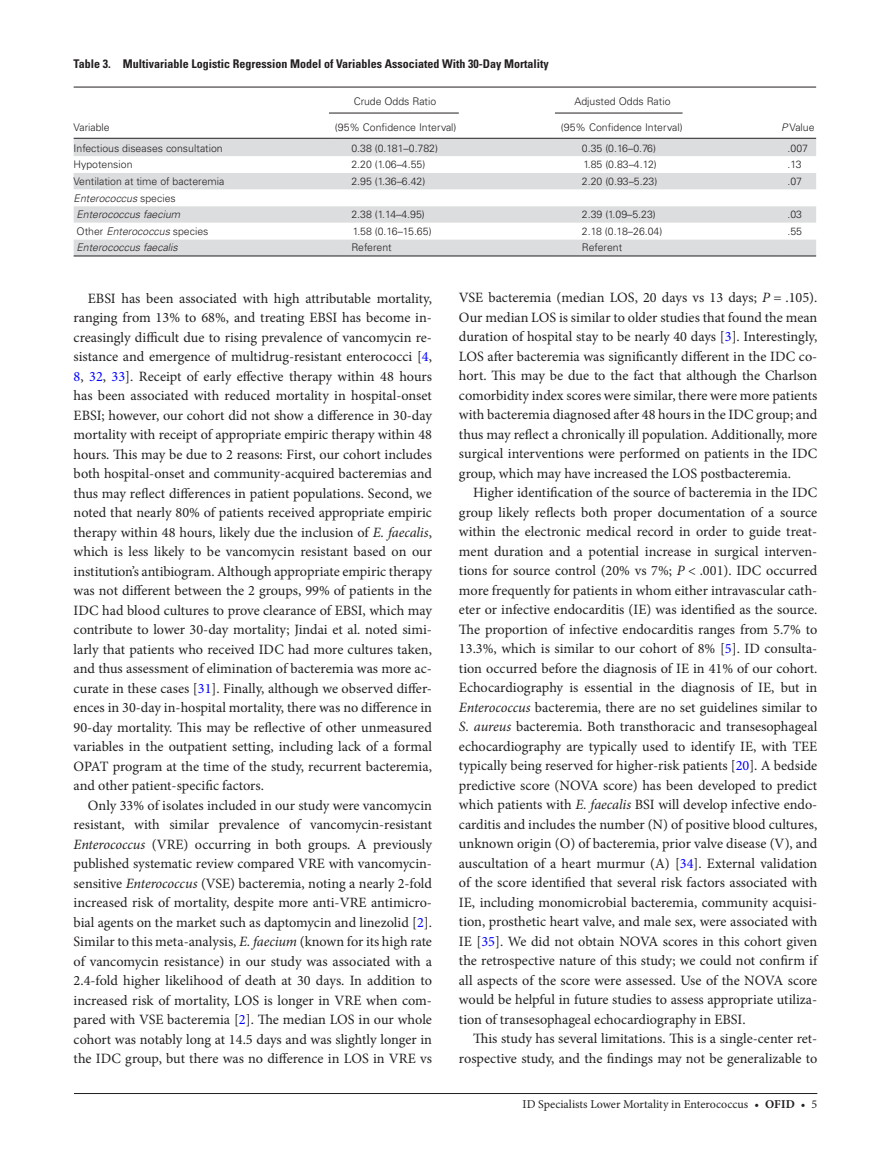
<style>
.page{position:relative;width:891px;height:1174px;background:#fff}
.page>*{position:absolute;margin:0;border:0;box-sizing:border-box;transform-origin:0 0}
.t1{font:14.25px/19.5px "Minion Pro";color:#231f20;text-align:justify}
.t2{font:700 condensed 12px "Univers LT Std";color:#231f20}
.t3{font:12px "Minion Pro";color:#231f20}
.t4{font:300 10.5px "Univers LT Std";color:#231f20}
.t5{font:italic 300 10.5px/16.6px "Univers LT Std";color:#231f20}
.s1{font-style:italic}
.s2{font-style:normal}
.s3{color:#00f}
.s4{font-weight:700}
</style>
<div class="page">
<hr style="left:74px;top:1093px;width:743px;height:1px;background:#231f20">
<svg style="left:74px;top:112px;width:742px;height:26px"></svg>
<div style="left:74px;top:139px;width:742px;height:117px;background:#dcdddf"></div>
<svg style="left:74px;top:156px;width:742px;height:83px"></svg>
<hr style="left:74px;top:87px;width:255px;height:1px;background:#231f20">
<hr style="left:329px;top:87px;width:226px;height:1px;background:#231f20">
<hr style="left:74px;top:138px;width:255px;height:1px;background:#231f20">
<hr style="left:555px;top:87px;width:226px;height:1px;background:#231f20">
<hr style="left:781px;top:87px;width:35px;height:1px;background:#231f20">
<hr style="left:329px;top:138px;width:226px;height:1px;background:#231f20">
<hr style="left:555px;top:138px;width:226px;height:1px;background:#231f20">
<hr style="left:781px;top:138px;width:35px;height:1px;background:#231f20">
<hr style="left:74px;top:256px;width:255px;height:1px;background:#231f20">
<hr style="left:329px;top:256px;width:226px;height:1px;background:#231f20">
<hr style="left:555px;top:256px;width:226px;height:1px;background:#231f20">
<hr style="left:781px;top:256px;width:35px;height:1px;background:#231f20">
<hr style="left:329px;top:113px;width:130px;height:1px;background:#231f20">
<hr style="left:555px;top:113px;width:128px;height:1px;background:#231f20">
<p class="t2" style="left:74px;top:56px;width:477px">Table 3. Multivariable Logistic Regression Model of Variables Associated With 30-Day Mortality</p>
<p class="t4" style="left:74px;top:121px;width:38px">Variable</p>
<p class="t4" style="left:354px;top:95px;width:84px">Crude Odds Ratio</p>
<p class="t4" style="left:575px;top:95px;width:97px">Adjusted Odds Ratio</p>
<p class="t4" style="left:335px;top:121px;width:123px">(95% Confidence Interval)</p>
<p class="t4" style="left:561px;top:121px;width:123px">(95% Confidence Interval)</p>
<p class="t4" style="left:781px;top:121px;width:35px"><span class="s1">P</span> Value</p>
<p class="t4" style="left:74px;top:142px;width:151px">Infectious diseases consultation</p>
<p class="t4" style="left:351px;top:142px;width:88px">0.38 (0.181–0.782)</p>
<p class="t4" style="left:582px;top:142px;width:75px">0.35 (0.16–0.76)</p>
<p class="t4" style="left:788px;top:142px;width:22px">.007</p>
<p class="t4" style="left:74px;top:158px;width:60px">Hypotension</p>
<p class="t4" style="left:351px;top:158px;width:75px">2.20 (1.06–4.55)</p>
<p class="t4" style="left:583px;top:158px;width:75px">1.85 (0.83–4.12)</p>
<p class="t4" style="left:788px;top:158px;width:16px">.13</p>
<p class="t4" style="left:74px;top:175px;width:152px">Ventilation at time of bacteremia</p>
<p class="t4" style="left:351px;top:175px;width:75px">2.95 (1.36–6.42)</p>
<p class="t4" style="left:582px;top:175px;width:77px">2.20 (0.93–5.23)</p>
<p class="t4" style="left:788px;top:175px;width:16px">.07</p>
<p class="t5" style="left:74px;top:190px;width:108px">Enterococcus <span class="s2">species<br></span>Enterococcus faecium</p>
<p class="t4" style="left:351px;top:208px;width:75px">2.38 (1.14–4.95)</p>
<p class="t4" style="left:582px;top:208px;width:75px">2.39 (1.09–5.23)</p>
<p class="t4" style="left:788px;top:208px;width:16px">.03</p>
<p class="t4" style="left:77px;top:225px;width:133px">Other <span class="s1">Enterococcus</span> species</p>
<p class="t4" style="left:353px;top:225px;width:80px">1.58 (0.16–15.65)</p>
<p class="t4" style="left:582px;top:225px;width:82px">2.18 (0.18–26.04)</p>
<p class="t4" style="left:788px;top:225px;width:16px">.55</p>
<p class="t5" style="left:77px;top:240px;width:103px">Enterococcus faecalis</p>
<p class="t4" style="left:351px;top:241px;width:42px">Referent</p>
<p class="t4" style="left:582px;top:241px;width:42px">Referent</p>
<p class="t1" style="left:74px;top:288px;width:360px;text-indent:14px">EBSI has been associated with high attributable mortality, ranging from 13% to 68%, and treating EBSI has become in&shy;creasingly difficult due to rising prevalence of vancomycin re&shy;sistance and emergence of multidrug-resistant enterococci [<span class="s3">4</span>, <span class="s3">8</span>, <span class="s3">32</span>, <span class="s3">33</span>]. Receipt of early effective therapy within 48 hours has been associated with reduced mortality in hospital-onset EBSI; however, our cohort did not show a difference in 30-day mortality with receipt of appropriate empiric therapy within 48 hours. This may be due to 2 reasons: First, our cohort includes both hospital-onset and community-acquired bacteremias and thus may reflect differences in patient populations. Second, we noted that nearly 80% of patients received appropriate empiric therapy within 48 hours, likely due the inclusion of <span class="s1">E. faecalis</span>, which is less likely to be vancomycin resistant based on our institution’s antibiogram. Although appropriate empiric therapy was not different between the 2 groups, 99% of patients in the IDC had blood cultures to prove clearance of EBSI, which may contribute to lower 30-day mortality; Jindai et al. noted simi&shy;larly that patients who received IDC had more cultures taken, and thus assessment of elimination of bacteremia was more ac&shy;curate in these cases [<span class="s3">31</span>]. Finally, although we observed differ&shy;ences in 30-day in-hospital mortality, there was no difference in 90-day mortality. This may be reflective of other unmeasured variables in the outpatient setting, including lack of a formal OPAT program at the time of the study, recurrent bacteremia, and other patient-specific factors.</p>
<p class="t1" style="left:74px;top:795px;width:360px;text-indent:14px">Only 33% of isolates included in our study were vancomycin resistant, with similar prevalence of vancomycin-resistant <span class="s1">Enterococcus</span> (VRE) occurring in both groups. A previously published systematic review compared VRE with vancomycin&shy;sensitive <span class="s1">Enterococcus</span> (VSE) bacteremia, noting a nearly 2-fold increased risk of mortality, despite more anti-VRE antimicro&shy;bial agents on the market such as daptomycin and linezolid [<span class="s3">2</span>].<br>Similar to this meta-analysis, <span class="s1">E. faecium</span> (known for its high rate of vancomycin resistance) in our study was associated with a 2.4-fold higher likelihood of death at 30 days. In addition to increased risk of mortality, LOS is longer in VRE when com&shy;pared with VSE bacteremia [<span class="s3">2</span>]. The median LOS in our whole cohort was notably long at 14.5 days and was slightly longer in the IDC group, but there was no difference in LOS in VRE vs</p>
<p class="t1" style="left:459px;top:288px;width:360px">VSE bacteremia (median LOS, 20 days vs 13 days; <span class="s1">P</span> = .105).<br>Our median LOS is similar to older studies that found the mean duration of hospital stay to be nearly 40 days [<span class="s3">3</span>]. Interestingly, LOS after bacteremia was significantly different in the IDC co&shy;hort. This may be due to the fact that although the Charlson comorbidity index scores were similar, there were more patients with bacteremia diagnosed after 48 hours in the IDC group; and thus may reflect a chronically ill population. Additionally, more surgical interventions were performed on patients in the IDC group, which may have increased the LOS postbacteremia.</p>
<p class="t1" style="left:459px;top:483px;width:360px;text-indent:14px">Higher identification of the source of bacteremia in the IDC group likely reflects both proper documentation of a source within the electronic medical record in order to guide treat&shy;ment duration and a potential increase in surgical interven&shy;tions for source control (20% vs 7%; <span class="s1">P</span> &lt; .001). IDC occurred more frequently for patients in whom either intravascular cath&shy;eter or infective endocarditis (IE) was identified as the source.<br>The proportion of infective endocarditis ranges from 5.7% to 13.3%, which is similar to our cohort of 8% [<span class="s3">5</span>]. ID consulta&shy;tion occurred before the diagnosis of IE in 41% of our cohort.<br>Echocardiography is essential in the diagnosis of IE, but in <span class="s1">Enterococcus</span> bacteremia, there are no set guidelines similar to <span class="s1">S. aureus</span> bacteremia. Both transthoracic and transesophageal echocardiography are typically used to identify IE, with TEE typically being reserved for higher-risk patients [<span class="s3">20</span>]. A bedside predictive score (NOVA score) has been developed to predict which patients with <span class="s1">E. faecalis</span> BSI will develop infective endo&shy;carditis and includes the number (N) of positive blood cultures, unknown origin (O) of bacteremia, prior valve disease (V), and auscultation of a heart murmur (A) [<span class="s3">34</span>]. External validation of the score identified that several risk factors associated with IE, including monomicrobial bacteremia, community acquisi&shy;tion, prosthetic heart valve, and male sex, were associated with IE [<span class="s3">35</span>]. We did not obtain NOVA scores in this cohort given the retrospective nature of this study; we could not confirm if all aspects of the score were assessed. Use of the NOVA score would be helpful in future studies to assess appropriate utiliza&shy;tion of transesophageal echocardiography in EBSI.</p>
<p class="t1" style="left:459px;top:1029px;width:360px;text-align:right">This study has several limitations. This is a single-center ret&shy;rospective study, and the findings may not be generalizable to</p>
<p class="t3" style="left:523px;top:1096px;width:296px">ID Specialists Lower Mortality in Enterococcus • <span class="s4">ofid</span> • 5</p>
</div>
